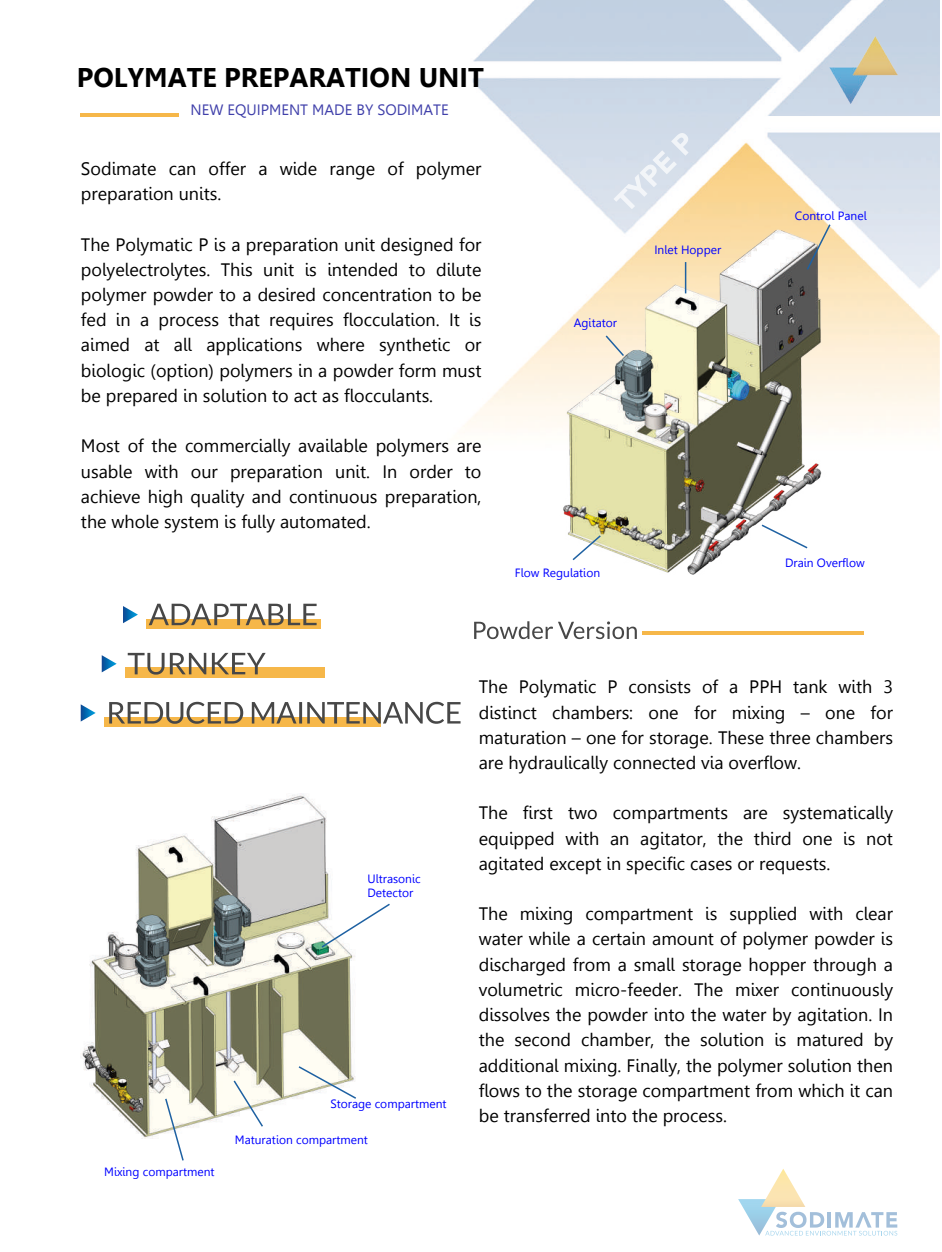
<style>
.page{position:relative;width:942px;height:1252px;background:#fff}
.page>*{position:absolute;margin:0;border:0;box-sizing:border-box;transform-origin:0 0}
.t1{font:700 27px "Leelawadee";color:#000}
.t2{font:18px/25.2px "Leelawadee";color:#000;text-align:justify}
.t3{font:15px "Leelawadee";color:#4040aa}
.t4{font:12px/14.4px "Leelawadee";color:#00f}
</style>
<div class="page">
<img style="left:146px;top:619px;width:174px;height:9px">
<img style="left:125px;top:668px;width:200px;height:9px">
<img style="left:104px;top:717px;width:276px;height:9px">
<img style="left:464px;top:0;width:475px;height:433px">
<svg style="left:738px;top:1169px;width:159px;height:66px"></svg>
<svg style="left:123px;top:606px;width:15px;height:17px"></svg>
<svg style="left:102px;top:655px;width:15px;height:17px"></svg>
<svg style="left:81px;top:704px;width:15px;height:17px"></svg>
<svg style="left:149px;top:603px;width:167px;height:22px"></svg>
<svg style="left:128px;top:653px;width:137px;height:21px"></svg>
<svg style="left:109px;top:702px;width:351px;height:22px"></svg>
<svg style="left:474px;top:621px;width:162px;height:18px"></svg>
<svg style="left:613px;top:133px;width:75px;height:76px"></svg>
<img style="left:554px;top:229px;width:278px;height:346px">
<img style="left:80px;top:114px;width:98px;height:2px">
<img style="left:642px;top:632px;width:220px;height:2px">
<img style="left:82px;top:793px;width:273px;height:345px">
<img style="left:829px;top:36px;width:68px;height:67px">
<hr style="left:684px;top:262px;width:2px;height:31px;background:#1e61a2">
<svg style="left:604px;top:334px;width:21px;height:24px"></svg>
<svg style="left:570px;top:534px;width:32px;height:28px"></svg>
<svg style="left:759px;top:523px;width:49px;height:27px"></svg>
<svg style="left:805px;top:223px;width:26px;height:48px"></svg>
<svg style="left:320px;top:902px;width:70px;height:47px"></svg>
<svg style="left:297px;top:1064px;width:59px;height:36px"></svg>
<svg style="left:232px;top:1078px;width:32px;height:50px"></svg>
<svg style="left:164px;top:1097px;width:21px;height:64px"></svg>
<svg style="left:927px;top:0;width:13px;height:1px"></svg>
<h1 class="t1" style="left:77px;top:62px;width:408px">POLYMATE PREPARATION UNIT</h1>
<p class="t3" style="left:190px;top:101px;width:259px">NEW EQUIPMENT MADE BY SODIMATE</p>
<p class="t2" style="left:81px;top:156px;width:402px">Sodimate can offer a wide range of polymer preparation units.</p>
<p class="t2" style="left:81px;top:232px;width:402px">The Polymatic P is a preparation unit designed for polyelectrolytes. This unit is intended to dilute polymer powder to a desired concentration to be fed in a process that requires flocculation. It is aimed at all applications where synthetic or biologic (option) polymers in a powder form must be prepared in solution to act as flocculants.</p>
<p class="t2" style="left:81px;top:433px;width:402px">Most of the commercially available polymers are usable with our preparation unit. In order to achieve high quality and continuous preparation, the whole system is fully automated.</p>
<p class="t4" style="left:573px;top:316px;width:45px">Agitator</p>
<p class="t4" style="left:514px;top:566px;width:87px">Flow Regulation</p>
<p class="t4" style="left:654px;top:243px;width:68px">Inlet Hopper</p>
<p class="t4" style="left:794px;top:209px;width:73px">Control Panel</p>
<p class="t4" style="left:784px;top:555px;width:81px">Drain Overflow</p>
<p class="t4" style="left:367px;top:871px;width:55px">Ultrasonic<br>Detector</p>
<p class="t4" style="left:104px;top:1164px;width:112px">Mixing compartment</p>
<p class="t4" style="left:330px;top:1096px;width:118px">Storage compartment</p>
<p class="t4" style="left:235px;top:1132px;width:135px">Maturation compartment</p>
<p class="t2" style="left:478px;top:674px;width:415px">The Polymatic P consists of a PPH tank with 3 distinct chambers: one for mixing – one for maturation – one for storage. These three chambers are hydraulically connected via overflow.</p>
<p class="t2" style="left:478px;top:800px;width:415px">The first two compartments are systematically equipped with an agitator, the third one is not agitated except in specific cases or requests.</p>
<p class="t2" style="left:478px;top:901px;width:415px">The mixing compartment is supplied with clear water while a certain amount of polymer powder is discharged from a small storage hopper through a volumetric micro-feeder. The mixer continuously dissolves the powder into the water by agitation. In the second chamber, the solution is matured by additional mixing. Finally, the polymer solution then flows to the storage compartment from which it can be transferred into the process.</p>
</div>
